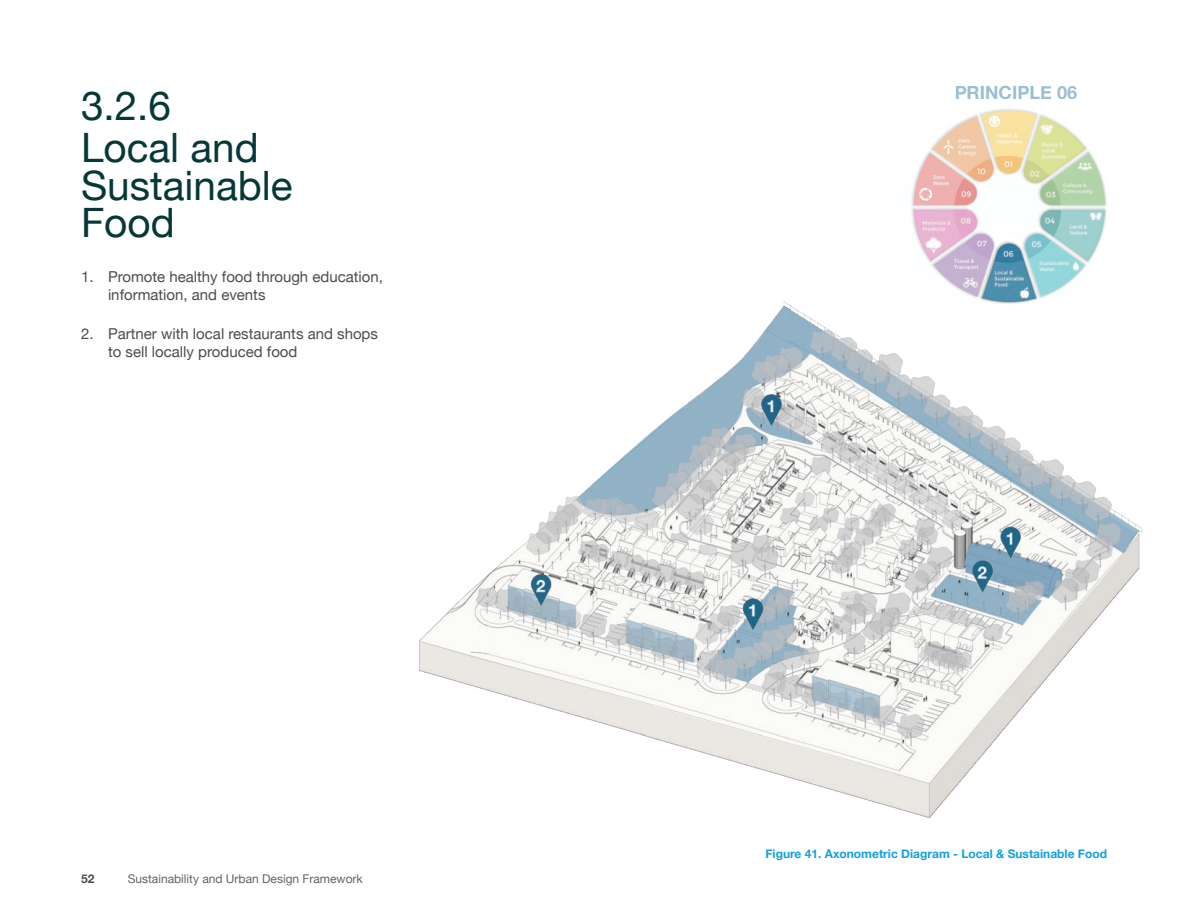
<style>
.page{position:relative;width:1188px;height:918px;background:#fff}
.page>*{position:absolute;margin:0;border:0;box-sizing:border-box;transform-origin:0 0}
.t1{font:40.5px/42.9px "Helvetica Neue";color:#063838}
.t2{font:700 18.15px "Helvetica Neue";color:#5290af}
.t3{font:15px/18px "Helvetica Neue";color:#4b4c4d}
.t4{font:700 12px "Helvetica Neue";color:#12a0db}
.t5{font:12px "Helvetica Neue";color:#636366}
.t6{font:700 12px "Helvetica Neue";color:#4b4c4d}
</style>
<div class="page">
<svg style="left:922px;top:109px;width:174px;height:53px"></svg>
<img style="left:419px;top:162px;width:724px;height:656px">
<h1 class="t1" style="left:81px;top:83px;width:179px">3.2.6<br>Local and</h1>
<h1 class="t1" style="left:81px;top:166px;width:213px;line-height:37.5px">Sustainable<br>Food</h1>
<p class="t3" style="left:108px;top:267px;width:277px;text-indent:-27px">1. Promote healthy food through education, information, and events</p>
<p class="t3" style="left:108px;top:325px;width:272px;text-indent:-27px">2. Partner with local restaurants and shops to sell locally produced food</p>
<p class="t6" style="left:81px;top:872px;width:15px">52</p>
<p class="t5" style="left:128px;top:872px;width:237px">Sustainability and Urban Design Framework</p>
<p class="t2" style="left:955px;top:81px;width:124px">PRINCIPLE 06</p>
<p class="t4" style="left:766px;top:846px;width:343px">Figure 41. Axonometric Diagram - Local &amp; Sustainable Food</p>
</div>
